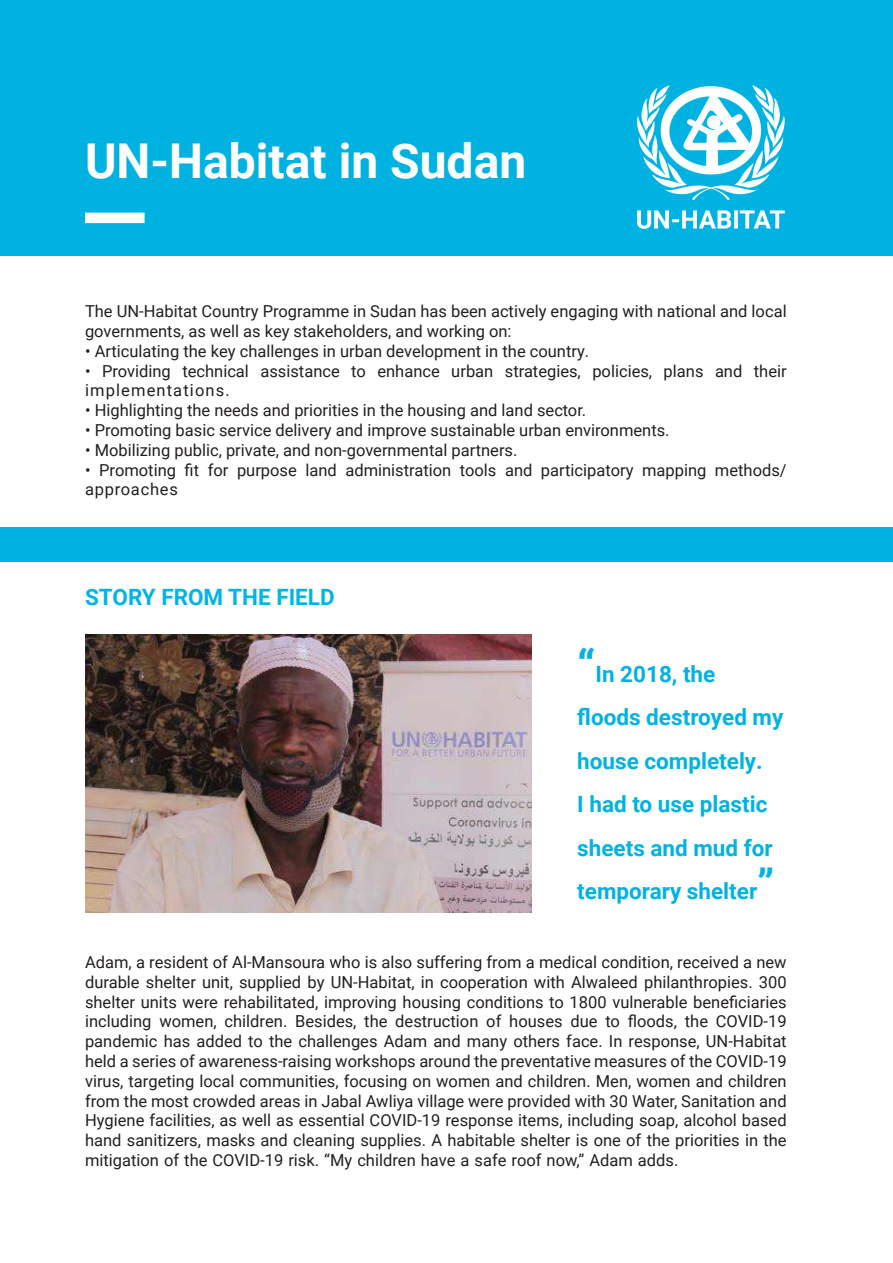
<style>
.page{position:relative;width:893px;height:1263px;background:#fff}
.page>*{position:absolute;margin:0;border:0;box-sizing:border-box;transform-origin:0 0}
.t1{font:700 48px "Roboto";color:#fff}
.Body_11{font:700 22.5px/43.5px "Roboto";color:#00b2e2}
.Sub-Sub-Subtitles-4{font:700 22.5px "Roboto";color:#00b4e3}
.Body_11-2{font:16.5px/19.8px "Roboto";color:#231f20}
.s1{font-size:45px}
.s2{font-size:42px}
</style>
<div class="page">
<div style="left:0;top:0;width:893px;height:255px;background:#00b2e2"></div>
<div style="left:85px;top:213px;width:60px;height:10px;background:#fff"></div>
<img style="left:638px;top:85px;width:146px;height:144px">
<img style="left:85px;top:635px;width:446px;height:277px">
<div style="left:0;top:527px;width:893px;height:34px;background:#00b2e2"></div>
<p class="t1" style="left:85px;top:127px;width:443px">UN-Habitat in Sudan</p>
<p class="Body_11-2" style="left:85px;top:301px;width:703px">The UN-Habitat Country Programme in Sudan has been actively engaging with national and local governments, as well as key stakeholders, and working on:</p>
<p class="Body_11-2" style="left:85px;top:340px;width:506px">• Articulating the key challenges in urban development in the country.</p>
<p class="Body_11-2" style="left:85px;top:360px;width:703px">• Providing technical assistance to enhance urban strategies, policies, plans and their implementations.</p>
<p class="Body_11-2" style="left:85px;top:400px;width:503px">• Highlighting the needs and priorities in the housing and land sector.</p>
<p class="Body_11-2" style="left:85px;top:419px;width:586px">• Promoting basic service delivery and improve sustainable urban environments.</p>
<p class="Body_11-2" style="left:85px;top:439px;width:434px">• Mobilizing public, private, and non-governmental partners.</p>
<p class="Body_11-2" style="left:85px;top:459px;width:703px">• Promoting fit for purpose land administration tools and participatory mapping methods/ approaches</p>
<p class="Sub-Sub-Subtitles-4" style="left:85px;top:581px;width:251px">STORY FROM THE FIELD</p>
<p class="Body_11" style="left:577px;top:651px;width:208px"><span class="s1">“</span>In 2018, the floods destroyed my house completely.<br>I had to use plastic sheets and mud for temporary shelter<span class="s2">”</span></p>
<p class="Body_11-2" style="left:85px;top:952px;width:703px;text-align:justify">Adam, a resident of Al-Mansoura who is also suffering from a medical condition, received a new durable shelter unit, supplied by UN-Habitat, in cooperation with Alwaleed philanthropies. 300 shelter units were rehabilitated, improving housing conditions to 1800 vulnerable beneficiaries including women, children. Besides, the destruction of houses due to floods, the COVID-19 pandemic has added to the challenges Adam and many others face. In response, UN-Habitat held a series of awareness-raising workshops around the preventative measures of the COVID-19 virus, targeting local communities, focusing on women and children. Men, women and children from the most crowded areas in Jabal Awliya village were provided with 30 Water, Sanitation and Hygiene facilities, as well as essential COVID-19 response items, including soap, alcohol based hand sanitizers, masks and cleaning supplies. A habitable shelter is one of the priorities in the mitigation of the COVID-19 risk. “My children have a safe roof now,” Adam adds.</p>
</div>
